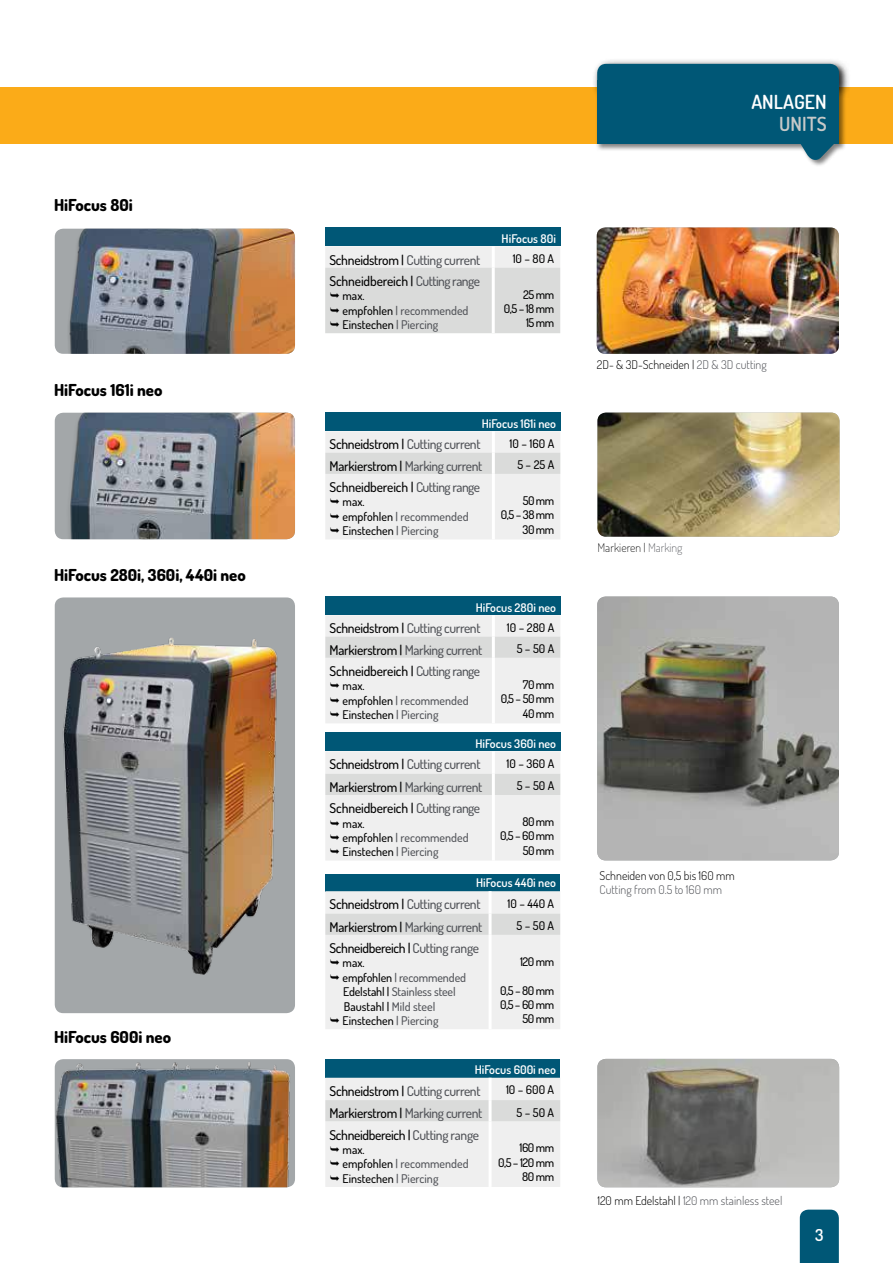
<style>
.page{position:relative;width:893px;height:1263px;background:#fff}
.page>*{position:absolute;margin:0;border:0;box-sizing:border-box;transform-origin:0 0}
.t1{font:600 19.5px "Dosis";color:#fff}
.t2{font:600 19.5px "Dosis";color:#c7c9c8}
.t3{font:800 16.5px "Dosis";color:#000}
.t4{font:600 16.5px "Dosis";color:#fff}
.t5{font:500 13.5px "Dosis";letter-spacing:-.03em;color:#515358}
.t6{font:500 13.5px "Dosis";letter-spacing:-.025em;color:#000}
.t7{font:500 12px/14.4px "Dosis";color:#000}
.t8{font:500 12px/14.4px "Dosis";letter-spacing:-.04em;color:#000;text-align:right}
.t9{font:500 12px/14.4px "Dosis";letter-spacing:-.01em;color:#515358}
.t10{font:600 12px "Dosis";color:#fff}
.t11{font:300 12px "Dosis";color:#515358}
.t12{font:300 12px "Dosis";color:#000}
.t13{font:200 12px "Dosis";letter-spacing:-.005em;color:#000}
.s1{color:#000}
.s2{color:#515358}
</style>
<div class="page">
<div style="left:800px;top:1209px;width:39px;height:54px;background:#005776"></div>
<img style="left:55px;top:229px;width:240px;height:125px">
<img style="left:597px;top:413px;width:242px;height:124px">
<img style="left:597px;top:596px;width:242px;height:264px">
<div style="left:0;top:88px;width:893px;height:56px;background:#fbab18"></div>
<div style="left:595px;top:62px;width:252px;height:105px;background:#000;opacity:.5"></div>
<div style="left:591px;top:58px;width:260px;height:42px;background:#000;opacity:.75"></div>
<div style="left:597px;top:64px;width:242px;height:17px;background:#005776"></div>
<div style="left:597px;top:81px;width:242px;height:63px;background:#005776"></div>
<svg style="left:795px;top:144px;width:44px;height:18px"></svg>
<img style="left:597px;top:227px;width:242px;height:127px">
<div style="left:325px;top:227px;width:235px;height:19px;background:#005776"></div>
<img style="left:55px;top:413px;width:240px;height:126px">
<img style="left:55px;top:597px;width:240px;height:416px">
<img style="left:55px;top:1059px;width:240px;height:128px">
<img style="left:597px;top:1059px;width:242px;height:128px">
<div style="left:325px;top:412px;width:235px;height:19px;background:#005776"></div>
<div style="left:325px;top:596px;width:235px;height:19px;background:#005776"></div>
<div style="left:325px;top:732px;width:235px;height:19px;background:#005776"></div>
<div style="left:325px;top:874px;width:235px;height:17px;background:#005776"></div>
<div style="left:325px;top:1059px;width:235px;height:19px;background:#005776"></div>
<svg style="left:325px;top:246px;width:235px;height:87px"></svg>
<svg style="left:325px;top:431px;width:235px;height:108px"></svg>
<svg style="left:325px;top:615px;width:235px;height:108px"></svg>
<svg style="left:325px;top:751px;width:235px;height:109px"></svg>
<svg style="left:325px;top:891px;width:235px;height:138px"></svg>
<svg style="left:325px;top:1078px;width:235px;height:109px"></svg>
<p class="t3" style="left:54px;top:195px;width:80px">HiFocus 80i</p>
<p class="t3" style="left:54px;top:379px;width:110px">HiFocus 161i neo</p>
<p class="t3" style="left:54px;top:564px;width:193px">HiFocus 280i, 360i, 440i neo</p>
<p class="t3" style="left:54px;top:1026px;width:119px">HiFocus 600i neo</p>
<p class="t10" style="left:502px;top:230px;width:56px">HiFocus 80i</p>
<p class="t5" style="left:329px;top:251px;width:152px"><span class="s1">Schneidstrom |</span> Cutting current</p>
<p class="t7" style="left:513px;top:251px;width:43px">10 – 80 A</p>
<p class="t6" style="left:329px;top:272px;width:152px">Schneidbereich | <span class="s2">Cutting range</span></p>
<p class="t7" style="left:343px;top:288px;width:128px">max.<br>empfohlen <span class="s2">| recommended<br></span>Einstechen <span class="s2">| Piercing</span></p>
<p class="t8" style="left:504px;top:287px;width:52px">25 mm<br>0,5 – 18 mm<br>15 mm</p>
<p class="t10" style="left:482px;top:415px;width:76px">HiFocus 161i neo</p>
<p class="t5" style="left:330px;top:436px;width:152px"><span class="s1">Schneidstrom |</span> Cutting current</p>
<p class="t7" style="left:510px;top:436px;width:46px">10 – 160 A</p>
<p class="t5" style="left:330px;top:457px;width:154px"><span class="s1">Markierstrom |</span> Marking current</p>
<p class="t7" style="left:517px;top:457px;width:38px">5 – 25 A</p>
<p class="t6" style="left:330px;top:478px;width:152px">Schneidbereich | <span class="s2">Cutting range</span></p>
<p class="t7" style="left:343px;top:494px;width:128px">max.<br>empfohlen <span class="s2">| recommended<br></span>Einstechen <span class="s2">| Piercing</span></p>
<p class="t8" style="left:501px;top:493px;width:55px">50 mm<br>0,5 – 38 mm<br>30 mm</p>
<p class="t10" style="left:476px;top:599px;width:82px">HiFocus 280i neo</p>
<p class="t5" style="left:330px;top:620px;width:152px"><span class="s1">Schneidstrom |</span> Cutting current</p>
<p class="t7" style="left:507px;top:620px;width:49px">10 – 280 A</p>
<p class="t5" style="left:330px;top:641px;width:154px"><span class="s1">Markierstrom |</span> Marking current</p>
<p class="t7" style="left:517px;top:641px;width:39px">5 – 50 A</p>
<p class="t6" style="left:330px;top:662px;width:152px">Schneidbereich | <span class="s2">Cutting range</span></p>
<p class="t7" style="left:343px;top:678px;width:128px">max.<br>empfohlen <span class="s2">| recommended<br></span>Einstechen <span class="s2">| Piercing</span></p>
<p class="t8" style="left:501px;top:677px;width:55px">70 mm<br>0,5 – 50 mm<br>40 mm</p>
<p class="t10" style="left:475px;top:735px;width:82px">HiFocus 360i neo</p>
<p class="t5" style="left:330px;top:756px;width:152px"><span class="s1">Schneidstrom |</span> Cutting current</p>
<p class="t7" style="left:507px;top:756px;width:49px">10 – 360 A</p>
<p class="t5" style="left:330px;top:778px;width:154px"><span class="s1">Markierstrom |</span> Marking current</p>
<p class="t7" style="left:517px;top:778px;width:39px">5 – 50 A</p>
<p class="t6" style="left:330px;top:799px;width:152px">Schneidbereich | <span class="s2">Cutting range</span></p>
<p class="t7" style="left:343px;top:816px;width:128px">max.<br>empfohlen <span class="s2">| recommended<br></span>Einstechen <span class="s2">| Piercing</span></p>
<p class="t8" style="left:500px;top:814px;width:56px">80 mm<br>0,5 – 60 mm<br>50 mm</p>
<p class="t10" style="left:476px;top:875px;width:81px">HiFocus 440i neo</p>
<p class="t5" style="left:330px;top:895px;width:152px"><span class="s1">Schneidstrom |</span> Cutting current</p>
<p class="t7" style="left:508px;top:896px;width:48px">10 – 440 A</p>
<p class="t5" style="left:330px;top:918px;width:154px"><span class="s1">Markierstrom |</span> Marking current</p>
<p class="t7" style="left:517px;top:918px;width:39px">5 – 50 A</p>
<p class="t6" style="left:330px;top:939px;width:151px">Schneidbereich | <span class="s2">Cutting range</span></p>
<p class="t9" style="left:343px;top:955px;width:125px"><span class="s1">max.<br>empfohlen</span> | recommended<br><span class="s1">Edelstahl |</span> Stainless steel<br><span class="s1">Baustahl |</span> Mild steel<br><span class="s1">Einstechen</span> | Piercing</p>
<p class="t7" style="left:520px;top:954px;width:36px">120 mm</p>
<p class="t8" style="left:500px;top:983px;width:56px">0,5 – 80 mm<br>0,5 – 60 mm<br>50 mm</p>
<p class="t10" style="left:475px;top:1062px;width:83px">HiFocus 600i neo</p>
<p class="t5" style="left:330px;top:1082px;width:152px"><span class="s1">Schneidstrom |</span> Cutting current</p>
<p class="t7" style="left:506px;top:1082px;width:50px">10 – 600 A</p>
<p class="t5" style="left:330px;top:1104px;width:154px"><span class="s1">Markierstrom |</span> Marking current</p>
<p class="t7" style="left:517px;top:1105px;width:39px">5 – 50 A</p>
<p class="t6" style="left:330px;top:1126px;width:151px">Schneidbereich | <span class="s2">Cutting range</span></p>
<p class="t7" style="left:343px;top:1142px;width:128px">max.<br>empfohlen <span class="s2">| recommended<br></span>Einstechen <span class="s2">| Piercing</span></p>
<p class="t8" style="left:498px;top:1140px;width:58px">160 mm<br>0,5 – 120 mm<br>80 mm</p>
<h1 class="t1" style="left:751px;top:90px;width:77px">Anlagen</h1>
<h1 class="t2" style="left:779px;top:111px;width:49px">Units</h1>
<p class="t12" style="left:597px;top:357px;width:172px">2D- &amp; 3D-Schneiden | <span class="s2">2D &amp; 3D cutting</span></p>
<p class="t13" style="left:597px;top:540px;width:87px">Markieren | <span class="s2">Marking</span></p>
<p class="t12" style="left:600px;top:867px;width:137px">Schneiden von 0,5 bis 160 mm</p>
<p class="t11" style="left:600px;top:882px;width:124px">Cutting from 0.5 to 160 mm</p>
<p class="t11" style="left:597px;top:1193px;width:187px"><span class="s1">120 mm Edelstahl |</span> 120 mm stainless steel</p>
<p class="t4" style="left:815px;top:1224px;width:10px">3</p>
</div>
